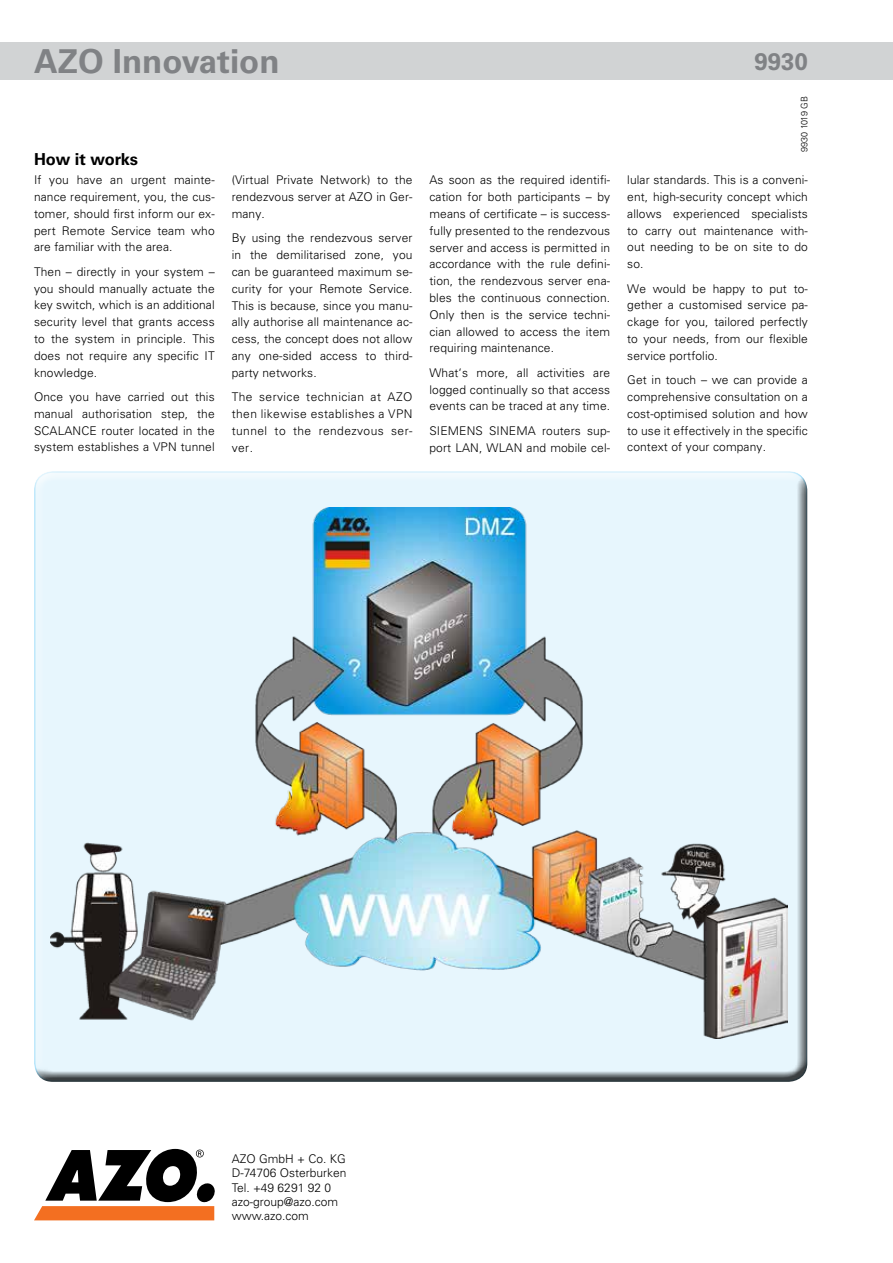
<style>
.page{position:relative;width:893px;height:1263px;background:#fff}
.page>*{position:absolute;margin:0;border:0;box-sizing:border-box;transform-origin:0 0}
.t1{font:700 33px "Univers LT Pro 65";color:#808285}
.t2{font:700 24px "Univers LT Pro 65";color:#808285}
.t3{font:700 16.5px "Univers LT Pro 65";color:#000}
.t4{font:300 12px/16.8px "Univers LT Pro 45";letter-spacing:.01em;color:#000;text-align:justify}
.t5{font:300 9px "Univers LT Pro 45";color:#000}
</style>
<div class="page">
<div style="left:0;top:43px;width:893px;height:37px;background:#d1d3d4"></div>
<svg style="left:34px;top:1149px;width:181px;height:71px"></svg>
<div style="left:33px;top:475px;width:777px;height:608px;background:#000;opacity:.75"></div>
<img style="left:51px;top:508px;width:737px;height:531px">
<h1 class="t1" style="left:34px;top:42px;width:247px">AZO Innovation</h1>
<h3 class="t3" style="left:34px;top:149px;width:106px">How it works</h3>
<h2 class="t2" style="left:754px;top:47px;width:55px">9930</h2>
<p class="t5" style="left:799px;top:152px;width:57px;rotate:-90deg">9930 1019 GB</p>
<p class="t4" style="left:34px;top:171px;width:182px">If you have an urgent mainte&shy;nance requirement, you, the cus&shy;tomer, should first inform our ex&shy;pert Remote Service team who are familiar with the area.</p>
<p class="t4" style="left:34px;top:263px;width:182px">Then – directly in your system – you should manually actuate the key switch, which is an additional security level that grants access to the system in principle. This does not require any specific IT knowledge.</p>
<p class="t4" style="left:34px;top:388px;width:182px">Once you have carried out this manual authorisation step, the SCALANCE router located in the system establishes a VPN tunnel</p>
<p class="t4" style="left:232px;top:172px;width:182px">(Virtual Private Network) to the rendezvous server at AZO in Ger&shy;many.</p>
<p class="t4" style="left:232px;top:230px;width:182px">By using the rendezvous server in the demilitarised zone, you can be guaranteed maximum se&shy;curity for your Remote Service.<br>This is because, since you manu&shy;ally authorise all maintenance ac&shy;cess, the concept does not allow any one-sided access to third&shy;party networks.</p>
<p class="t4" style="left:232px;top:389px;width:182px">The service technician at AZO then likewise establishes a VPN tunnel to the rendezvous ser&shy;ver.</p>
<p class="t4" style="left:429px;top:172px;width:182px">As soon as the required identifi&shy;cation for both participants – by means of certificate – is success&shy;fully presented to the rendezvous server and access is permitted in accordance with the rule defini&shy;tion, the rendezvous server ena&shy;bles the continuous connection.<br>Only then is the service techni&shy;cian allowed to access the item requiring maintenance.</p>
<p class="t4" style="left:429px;top:364px;width:182px">What‘s more, all activities are logged continually so that access events can be traced at any time.</p>
<p class="t4" style="left:429px;top:422px;width:182px">SIEMENS SINEMA routers sup&shy;port LAN, WLAN and mobile cel-</p>
<p class="t4" style="left:627px;top:171px;width:182px">lular standards. This is a conveni&shy;ent, high-security concept which allows experienced specialists to carry out maintenance with&shy;out needing to be on site to do so.</p>
<p class="t4" style="left:627px;top:280px;width:182px">We would be happy to put to&shy;gether a customised service pa&shy;ckage for you, tailored perfectly to your needs, from our flexible service portfolio.</p>
<p class="t4" style="left:627px;top:372px;width:182px">Get in touch – we can provide a comprehensive consultation on a cost-optimised solution and how to use it effectively in the specific context of your company.</p>
<p class="t4" style="left:232px;top:1151px;width:116px;line-height:14.4px;text-align:left">AZO GmbH + Co. KG<br>D-74706 Osterburken<br>Tel. +49 6291 92 0 azo-group@azo.com www.azo.com</p>
</div>
